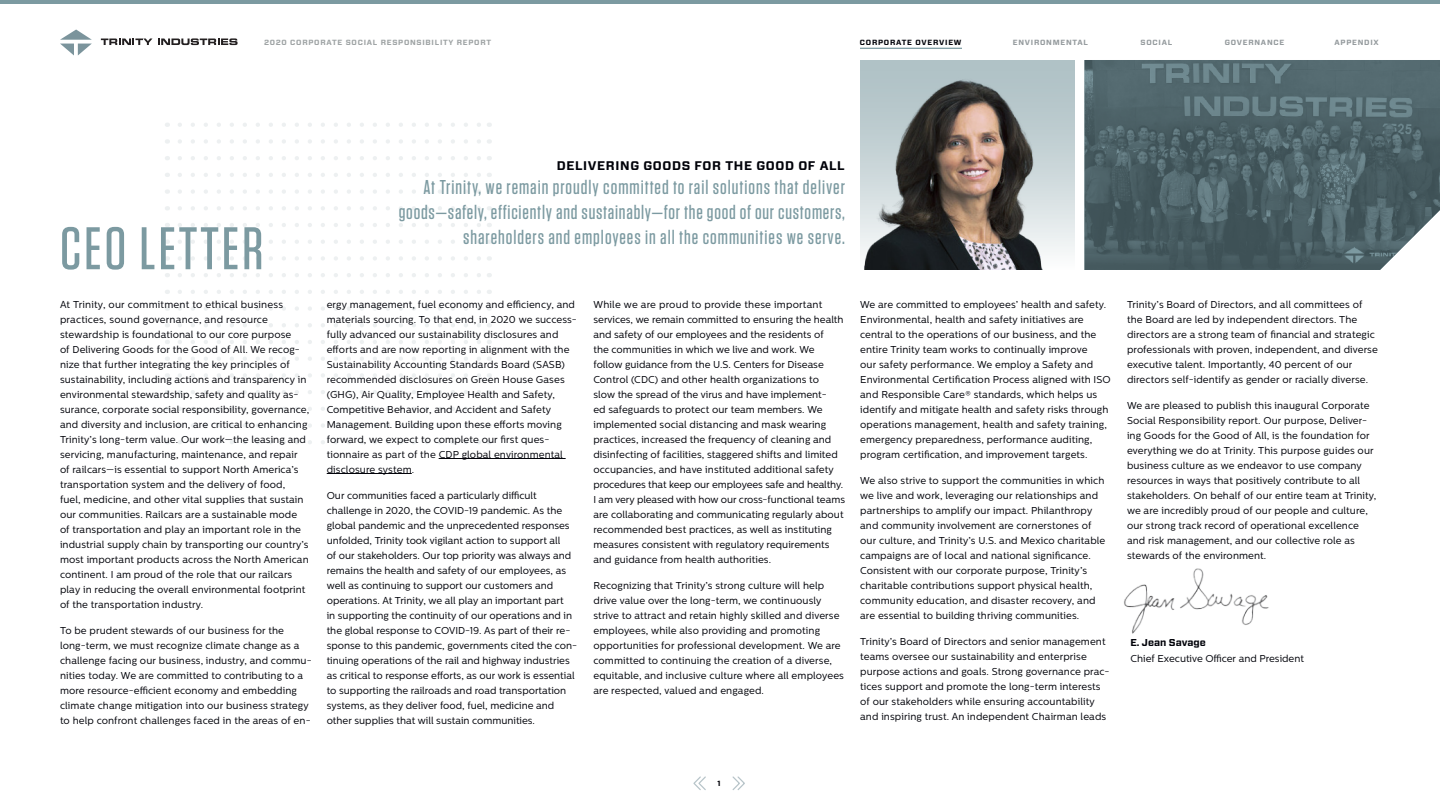
<style>
.page{position:relative;width:1440px;height:810px;background:#fff}
.page>*{position:absolute;margin:0;border:0;box-sizing:border-box;transform-origin:0 0}
.t1{font:500 60px "Tungsten";letter-spacing:.05em;color:#7c9aa1}
.t2{font:500 20px/25px "Tungsten";letter-spacing:.05em;color:#7c9aa1;text-align:right}
.t3{font:700 12.5px "Forza";letter-spacing:.05em;color:#010209}
.t4{font:10px/15px "Centrale Sans";letter-spacing:.01em;color:#010209}
.t5{font:700 10px "Forza";color:#010209}
.t6{font:700 7.5px "Forza";letter-spacing:.1em;color:#9ea3a4}
.t7{font:700 7.5px "Forza";letter-spacing:.1em;color:#949a9d}
.t8{font:700 7.5px "Forza";letter-spacing:.1em;color:#010209}
</style>
<div class="page">
<svg style="left:180px;top:139px;width:301px;height:4px"></svg>
<svg style="left:180px;top:123px;width:301px;height:4px"></svg>
<svg style="left:180px;top:173px;width:301px;height:4px"></svg>
<svg style="left:180px;top:206px;width:301px;height:4px"></svg>
<svg style="left:180px;top:240px;width:301px;height:4px"></svg>
<svg style="left:180px;top:273px;width:301px;height:4px"></svg>
<svg style="left:180px;top:357px;width:301px;height:4px"></svg>
<svg style="left:180px;top:307px;width:301px;height:4px"></svg>
<svg style="left:180px;top:390px;width:301px;height:4px"></svg>
<svg style="left:180px;top:424px;width:301px;height:4px"></svg>
<svg style="left:180px;top:156px;width:301px;height:4px"></svg>
<svg style="left:180px;top:190px;width:301px;height:4px"></svg>
<svg style="left:180px;top:223px;width:301px;height:4px"></svg>
<svg style="left:180px;top:256px;width:301px;height:4px"></svg>
<svg style="left:180px;top:340px;width:301px;height:4px"></svg>
<svg style="left:180px;top:290px;width:301px;height:4px"></svg>
<svg style="left:180px;top:373px;width:301px;height:4px"></svg>
<svg style="left:180px;top:323px;width:301px;height:4px"></svg>
<svg style="left:180px;top:407px;width:301px;height:4px"></svg>
<svg style="left:180px;top:440px;width:301px;height:4px"></svg>
<hr style="left:439px;top:458px;width:127px;height:1px;background:#010209">
<hr style="left:327px;top:473px;width:85px;height:1px;background:#010209">
<hr style="left:860px;top:48px;width:102px;height:1px;background:#7c9aa1">
<img style="left:1084px;top:60px;width:356px;height:210px">
<img style="left:860px;top:60px;width:215px;height:210px">
<svg style="left:60px;top:30px;width:32px;height:26px"></svg>
<svg style="left:101px;top:39px;width:51px;height:6px"></svg>
<svg style="left:158px;top:38px;width:80px;height:7px"></svg>
<hr style="left:0;top:0;width:1440px;height:4px;background:#7c9aa1">
<svg style="left:732px;top:776px;width:13px;height:14px"></svg>
<svg style="left:693px;top:776px;width:13px;height:14px"></svg>
<img style="left:1124px;top:568px;width:145px;height:66px">
<p class="t6" style="left:264px;top:37px;width:229px">2020 CORPORATE SOCIAL RESPONSIBILITY REPORT</p>
<p class="t8" style="left:860px;top:38px;width:103px">CORPORATE OVERVIEW</p>
<p class="t7" style="left:1013px;top:38px;width:77px">ENVIRONMENTAL</p>
<p class="t7" style="left:1141px;top:38px;width:33px">SOCIAL</p>
<p class="t7" style="left:1225px;top:38px;width:61px">GOVERNANCE</p>
<p class="t7" style="left:1335px;top:38px;width:46px">APPENDIX</p>
<p class="t1" style="left:60px;top:217px;width:205px">CEO LETTER</p>
<p class="t4" style="left:60px;top:296px;width:251px">At Trinity, our commitment to ethical business practices, sound governance, and resource stewardship is foundational to our core purpose<br>of Delivering Goods for the Good of All. We recog&shy;nize that further integrating the key principles of sustainability, including actions and transparency in environmental stewardship, safety and quality as&shy;surance, corporate social responsibility, governance, and diversity and inclusion, are critical to enhancing Trinity’s long-term value. Our work—the leasing and servicing, manufacturing, maintenance, and repair of railcars—is essential to support North America’s transportation system and the delivery of food,<br>fuel, medicine, and other vital supplies that sustain our communities. Railcars are a sustainable mode of transportation and play an important role in the industrial supply chain by transporting our country’s most important products across the North American continent. I am proud of the role that our railcars play in reducing the overall environmental footprint of the transportation industry.</p>
<p class="t4" style="left:60px;top:623px;width:253px">To be prudent stewards of our business for the long-term, we must recognize climate change as a challenge facing our business, industry, and commu&shy;nities today. We are committed to contributing to a more resource-efficient economy and embedding climate change mitigation into our business strategy to help confront challenges faced in the areas of en-</p>
<p class="t3" style="left:557px;top:157px;width:289px">DELIVERING GOODS FOR THE GOOD OF ALL</p>
<p class="t2" style="left:399px;top:175px;width:448px">At Trinity, we remain proudly committed to rail solutions that deliver goods—safely, efficiently and sustainably—for the good of our customers, shareholders and employees in all the communities we serve.</p>
<p class="t4" style="left:327px;top:296px;width:252px">ergy management, fuel economy and efficiency, and materials sourcing. To that end, in 2020 we success&shy;fully advanced our sustainability disclosures and efforts and are now reporting in alignment with the Sustainability Accounting Standards Board (SASB) recommended disclosures on Green House Gases (GHG), Air Quality, Employee Health and Safety, Competitive Behavior, and Accident and Safety Management. Building upon these efforts moving forward, we expect to complete our first ques&shy;tionnaire as part of the CDP global environmental disclosure system.</p>
<p class="t4" style="left:327px;top:488px;width:252px">Our communities faced a particularly difficult challenge in 2020, the COVID-19 pandemic. As the global pandemic and the unprecedented responses unfolded, Trinity took vigilant action to support all<br>of our stakeholders. Our top priority was always and remains the health and safety of our employees, as well as continuing to support our customers and operations. At Trinity, we all play an important part<br>in supporting the continuity of our operations and in the global response to COVID-19. As part of their re&shy;sponse to this pandemic, governments cited the con&shy;tinuing operations of the rail and highway industries as critical to response efforts, as our work is essential to supporting the railroads and road transportation systems, as they deliver food, fuel, medicine and other supplies that will sustain communities.</p>
<p class="t4" style="left:593px;top:296px;width:253px">While we are proud to provide these important services, we remain committed to ensuring the health and safety of our employees and the residents of<br>the communities in which we live and work. We follow guidance from the U.S. Centers for Disease Control (CDC) and other health organizations to<br>slow the spread of the virus and have implement-<br>ed safeguards to protect our team members. We implemented social distancing and mask wearing practices, increased the frequency of cleaning and disinfecting of facilities, staggered shifts and limited occupancies, and have instituted additional safety procedures that keep our employees safe and healthy.<br>I am very pleased with how our cross-functional teams are collaborating and communicating regularly about recommended best practices, as well as instituting measures consistent with regulatory requirements and guidance from health authorities.</p>
<p class="t4" style="left:593px;top:578px;width:252px">Recognizing that Trinity’s strong culture will help drive value over the long-term, we continuously strive to attract and retain highly skilled and diverse employees, while also providing and promoting opportunities for professional development. We are committed to continuing the creation of a diverse, equitable, and inclusive culture where all employees are respected, valued and engaged.</p>
<p class="t4" style="left:860px;top:296px;width:252px">We are committed to employees’ health and safety.<br>Environmental, health and safety initiatives are central to the operations of our business, and the entire Trinity team works to continually improve<br>our safety performance. We employ a Safety and Environmental Certification Process aligned with ISO and Responsible Care® standards, which helps us identify and mitigate health and safety risks through operations management, health and safety training, emergency preparedness, performance auditing, program certification, and improvement targets.</p>
<p class="t4" style="left:860px;top:473px;width:247px">We also strive to support the communities in which we live and work, leveraging our relationships and partnerships to amplify our impact. Philanthropy and community involvement are cornerstones of our culture, and Trinity’s U.S. and Mexico charitable campaigns are of local and national significance.<br>Consistent with our corporate purpose, Trinity’s charitable contributions support physical health, community education, and disaster recovery, and are essential to building thriving communities.</p>
<p class="t4" style="left:860px;top:634px;width:251px">Trinity’s Board of Directors and senior management teams oversee our sustainability and enterprise purpose actions and goals. Strong governance prac&shy;tices support and promote the long-term interests of our stakeholders while ensuring accountability and inspiring trust. An independent Chairman leads</p>
<p class="t4" style="left:1127px;top:296px;width:252px">Trinity’s Board of Directors, and all committees of the Board are led by independent directors. The directors are a strong team of financial and strategic professionals with proven, independent, and diverse executive talent. Importantly, 40 percent of our directors self-identify as gender or racially diverse.</p>
<p class="t4" style="left:1127px;top:398px;width:251px">We are pleased to publish this inaugural Corporate Social Responsibility report. Our purpose, Deliver&shy;ing Goods for the Good of All, is the foundation for everything we do at Trinity. This purpose guides our business culture as we endeavor to use company resources in ways that positively contribute to all stakeholders. On behalf of our entire team at Trinity, we are incredibly proud of our people and culture, our strong track record of operational excellence and risk management, and our collective role as stewards of the environment.</p>
<p class="t5" style="left:1130px;top:636px;width:77px">E. Jean Savage</p>
<p class="t4" style="left:1130px;top:651px;width:175px">Chief Executive Officer and President</p>
<p class="t8" style="left:717px;top:778px;width:5px">1</p>
</div>
